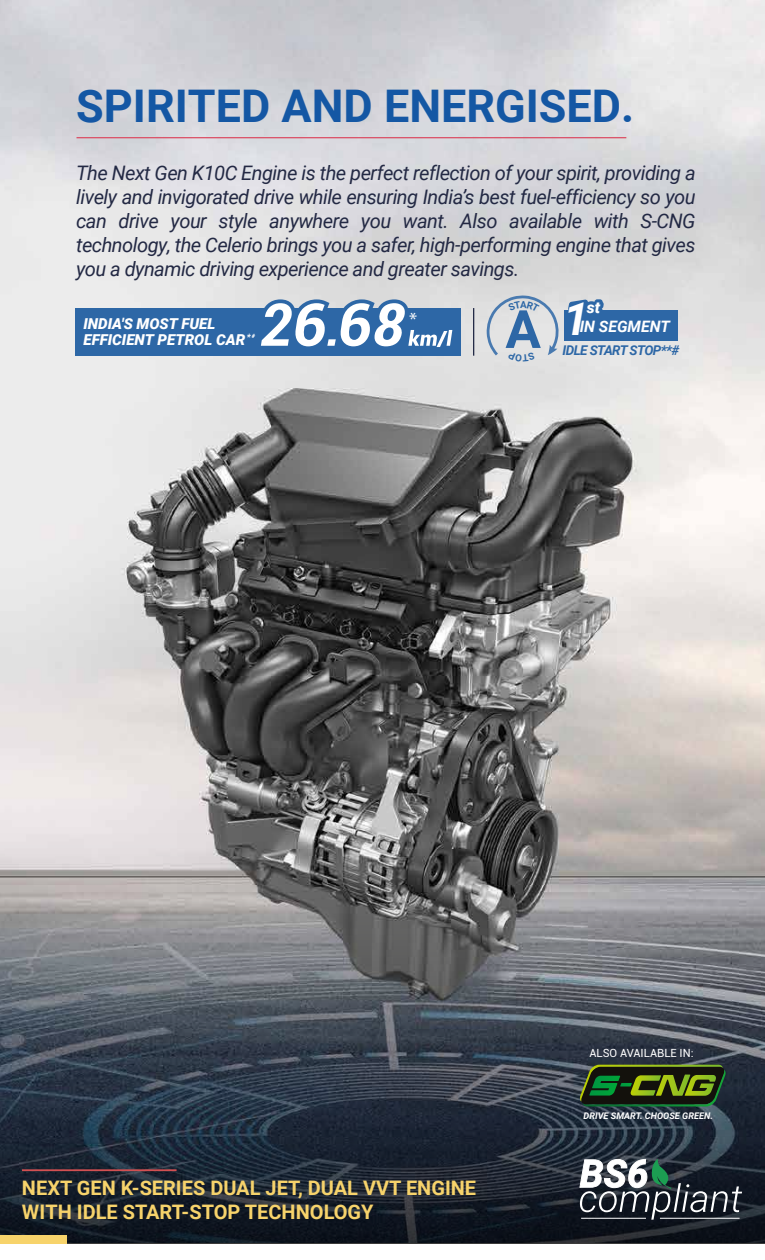
<style>
.page{position:relative;width:765px;height:1260px;background:#fff}
.page>*{position:absolute;margin:0;border:0;box-sizing:border-box;transform-origin:0 0}
.t1{font:700 52.88px "Roboto";color:#2d67a6}
.t2{font:italic 700 45.25px "Roboto";color:#fff}
.t3{font:700 45px "Roboto";color:#1457a4}
.t4{font:italic 20px/24px "Roboto";letter-spacing:-.025em;color:#232944;text-align:justify}
.t5{font:700 20px/24px "Roboto";color:#f7d36b}
.t6{font:19.38px "Myriad Pro";color:#fff}
.t7{font:italic 900 16px "Roboto";color:#fff}
.t8{font:italic 700 15.75px "Roboto";color:#fff}
.t9{font:italic 900 15px/16.5px "Roboto";color:#fff}
.t10{font:italic 700 13.5px "Roboto";letter-spacing:-.045em;color:#2d67a6}
.t11{font:11.25px "Roboto";color:#fff}
.t12{font:italic 700 9.12px "Roboto";color:#fff}
</style>
<div class="page">
<img style="left:0;top:0;width:765px;height:740px">
<hr style="left:77px;top:137px;width:549px;height:1px;background:#db4c63">
<svg style="left:0;top:740px;width:765px;height:504px;background:#62656c"></svg>
<div style="left:0;top:1235px;width:67px;height:9px;background:#f7d36b"></div>
<hr style="left:22px;top:1169px;width:155px;height:2px;background:#d35052">
<svg style="left:579px;top:1159px;width:163px;height:61px"></svg>
<hr style="left:473px;top:308px;width:1px;height:48px;background:#212845">
<div style="left:75px;top:308px;width:385px;height:48px;background:#2d67a6"></div>
<svg style="left:256px;top:299px;width:201px;height:48px"></svg>
<svg style="left:568px;top:299px;width:36px;height:11px"></svg>
<div style="left:564px;top:310px;width:114px;height:31px;background:#2d67a6"></div>
<svg style="left:579px;top:1065px;width:147px;height:41px;background:#334c19"></svg>
<svg style="left:486px;top:295px;width:73px;height:66px;background:#d3d7dd"></svg>
<h3 class="t3" style="left:76px;top:74px;width:560px">SPIRITED AND ENERGISED.</h3>
<p class="t4" style="left:76px;top:160px;width:621px">The Next Gen K10C Engine is the perfect reflection of your spirit, providing a lively and invigorated drive while ensuring India’s best fuel-efficiency so you can drive your style anywhere you want. Also available with S-CNG technology, the Celerio brings you a safer, high-performing engine that gives you a dynamic driving experience and greater savings.</p>
<p class="t7" style="left:587px;top:296px;width:15px">st</p>
<p class="t6" style="left:409px;top:308px;width:10px">*</p>
<h2 class="t2" style="left:564px;top:287px;width:27px">1</h2>
<h1 class="t1" style="left:505px;top:292px;width:37px">A</h1>
<p class="t9" style="left:83px;top:314px;width:173px">INDIA'S MOST FUEL<br>EFFICIENT PETROL CAR <sup>*</sup> <sup>#</sup></p>
<p class="t8" style="left:580px;top:316px;width:92px">IN SEGMENT</p>
<p class="t10" style="left:563px;top:341px;width:118px">IDLE START STOP**#</p>
<p class="t11" style="left:589px;top:1045px;width:106px">ALSO AVAILABLE IN:</p>
<p class="t5" style="left:22px;top:1175px;width:456px">NEXT GEN K-SERIES DUAL JET, DUAL VVT ENGINE<br>WITH IDLE START-STOP TECHNOLOGY</p>
<p class="t12" style="left:584px;top:1110px;width:131px">DRIVE SMART. CHOOSE GREEN.</p>
</div>
